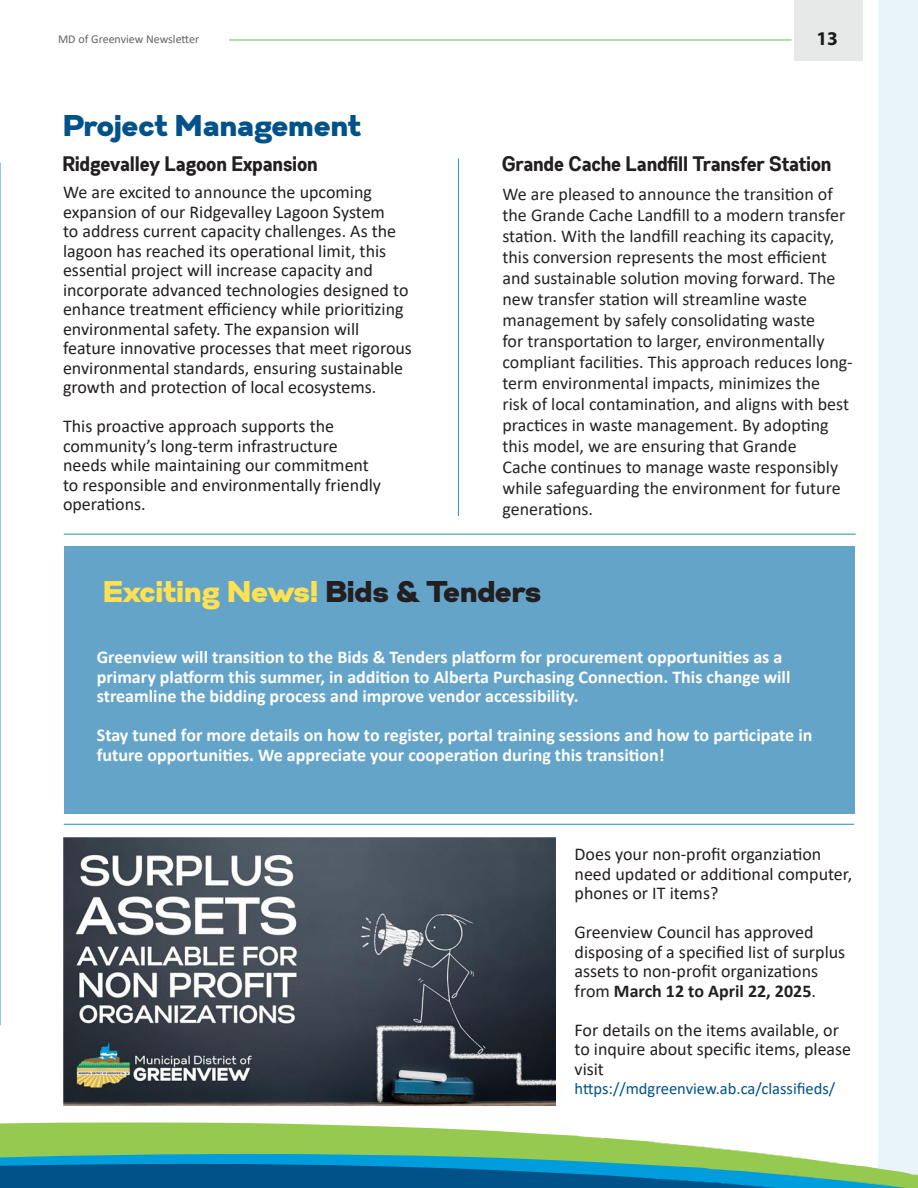
<style>
.page{position:relative;width:918px;height:1188px;background:#fff}
.page>*{position:absolute;margin:0;border:0;box-sizing:border-box;transform-origin:0 0}
.Main_title{font:900 30px "Gabriel Sans";color:#ffe152}
.Main_title-2{font:900 30px "Gabriel Sans";letter-spacing:-.01em;color:#015289}
.Paragraph___tab{font:700 21px "Gabriel Sans Cond";color:#231f20}
.t1{font:700 19.5px "Myriad Pro";color:#1a1a18}
.Paragraph___tab-2{font:18px/21px "Calibri";color:#262324}
.Paragraph___tab-3{font:18px/19.5px "Calibri";color:#231f20}
.Paragraph___tab-4{font:700 18px/19.5px "Calibri";color:#fff}
.Header_01{font:18px/19.5px "Calibri";color:#231f20}
.Header_01-2{font:16.5px "Calibri";color:#015289}
.t2{font:12px "Calibri";color:#636464}
.s1{color:#231f20}
.s2{font-weight:700}
</style>
<div class="page">
<div style="left:878px;top:0;width:40px;height:1188px;background:#e8f4f8"></div>
<div style="left:794px;top:0;width:68px;height:60px;background:#e7e9e9"></div>
<hr style="left:229px;top:39px;width:563px;height:2px;background:#6bc069">
<svg style="left:0;top:1122px;width:918px;height:66px"></svg>
<svg style="left:687px;top:1144px;width:121px;height:15px"></svg>
<svg style="left:577px;top:1136px;width:12px;height:2px"></svg>
<svg style="left:653px;top:1142px;width:22px;height:3px"></svg>
<svg style="left:595px;top:1136px;width:10px;height:3px"></svg>
<svg style="left:820px;top:1161px;width:20px;height:3px"></svg>
<svg style="left:909px;top:1173px;width:9px;height:3px"></svg>
<svg style="left:778px;top:1187px;width:26px;height:1px"></svg>
<svg style="left:722px;top:1182px;width:13px;height:4px"></svg>
<svg style="left:658px;top:1178px;width:11px;height:3px"></svg>
<svg style="left:675px;top:1179px;width:10px;height:3px"></svg>
<svg style="left:698px;top:1181px;width:11px;height:3px"></svg>
<svg style="left:742px;top:1184px;width:26px;height:4px"></svg>
<svg style="left:840px;top:1179px;width:57px;height:8px"></svg>
<svg style="left:712px;top:1168px;width:10px;height:3px"></svg>
<svg style="left:728px;top:1169px;width:10px;height:3px"></svg>
<svg style="left:784px;top:1174px;width:36px;height:6px"></svg>
<hr style="left:0;top:163px;width:1px;height:862px;background:#1e91bf">
<hr style="left:64px;top:534px;width:792px;height:1px;background:#1e91bf">
<hr style="left:458px;top:158px;width:1px;height:358px;background:#1e91bf">
<div style="left:64px;top:546px;width:790px;height:268px;background:#65a4c9"></div>
<img style="left:64px;top:838px;width:491px;height:267px">
<hr style="left:64px;top:824px;width:790px;height:1px;background:#1e91bf">
<p class="t2" style="left:58px;top:31px;width:143px">MD of Greenview Newsletter</p>
<p class="t1" style="left:816px;top:26px;width:23px">13</p>
<p class="Main_title-2" style="left:64px;top:108px;width:299px">Project Management</p>
<p class="Paragraph___tab" style="left:63px;top:152px;width:257px">Ridgevalley Lagoon Expansion</p>
<p class="Paragraph___tab-3" style="left:63px;top:182px;width:350px">We are excited to announce the upcoming expansion of our Ridgevalley Lagoon System<br>to address current capacity challenges. As the lagoon has reached its operational limit, this essential project will increase capacity and incorporate advanced technologies designed to enhance treatment efficiency while prioritizing environmental safety. The expansion will feature innovative processes that meet rigorous environmental standards, ensuring sustainable growth and protection of local ecosystems.</p>
<p class="Paragraph___tab-3" style="left:63px;top:416px;width:320px">This proactive approach supports the community’s long-term infrastructure needs while maintaining our commitment to responsible and environmentally friendly operations.</p>
<p class="Paragraph___tab" style="left:502px;top:152px;width:331px">Grande Cache Landfill Transfer Station</p>
<p class="Paragraph___tab-2" style="left:502px;top:183px;width:352px">We are pleased to announce the transition of the Grande Cache Landfill to a modern transfer station. With the landfill reaching its capacity, this conversion represents the most efficient and sustainable solution moving forward. The new transfer station will streamline waste management by safely consolidating waste<br>for transportation to larger, environmentally compliant facilities. This approach reduces long&shy;term environmental impacts, minimizes the<br>risk of local contamination, and aligns with best practices in waste management. By adopting this model, we are ensuring that Grande<br>Cache continues to manage waste responsibly while safeguarding the environment for future generations.</p>
<p class="Main_title" style="left:104px;top:573px;width:440px">Exciting News! <span class="s1">Bids &amp; Tenders</span></p>
<p class="Paragraph___tab-4" style="left:97px;top:648px;width:695px">Greenview will transition to the Bids &amp; Tenders platform for procurement opportunities as a primary platform this summer, in addition to Alberta Purchasing Connection. This change will streamline the bidding process and improve vendor accessibility.</p>
<p class="Paragraph___tab-4" style="left:97px;top:726px;width:717px">Stay tuned for more details on how to register, portal training sessions and how to participate in future opportunities. We appreciate your cooperation during this transition!</p>
<p class="Header_01" style="left:575px;top:844px;width:279px">Does your non-profit organziation need updated or additional computer, phones or IT items?</p>
<p class="Header_01" style="left:575px;top:922px;width:272px">Greenview Council has approved disposing of a specified list of surplus assets to non-profit organizations from <span class="s2">March 12 to April 22, 2025</span>.</p>
<p class="Header_01" style="left:575px;top:1019px;width:278px">For details on the items available, or to inquire about specific items, please visit</p>
<p class="Header_01-2" style="left:575px;top:1077px;width:262px">https://mdgreenview.ab.ca/classifieds/</p>
</div>
